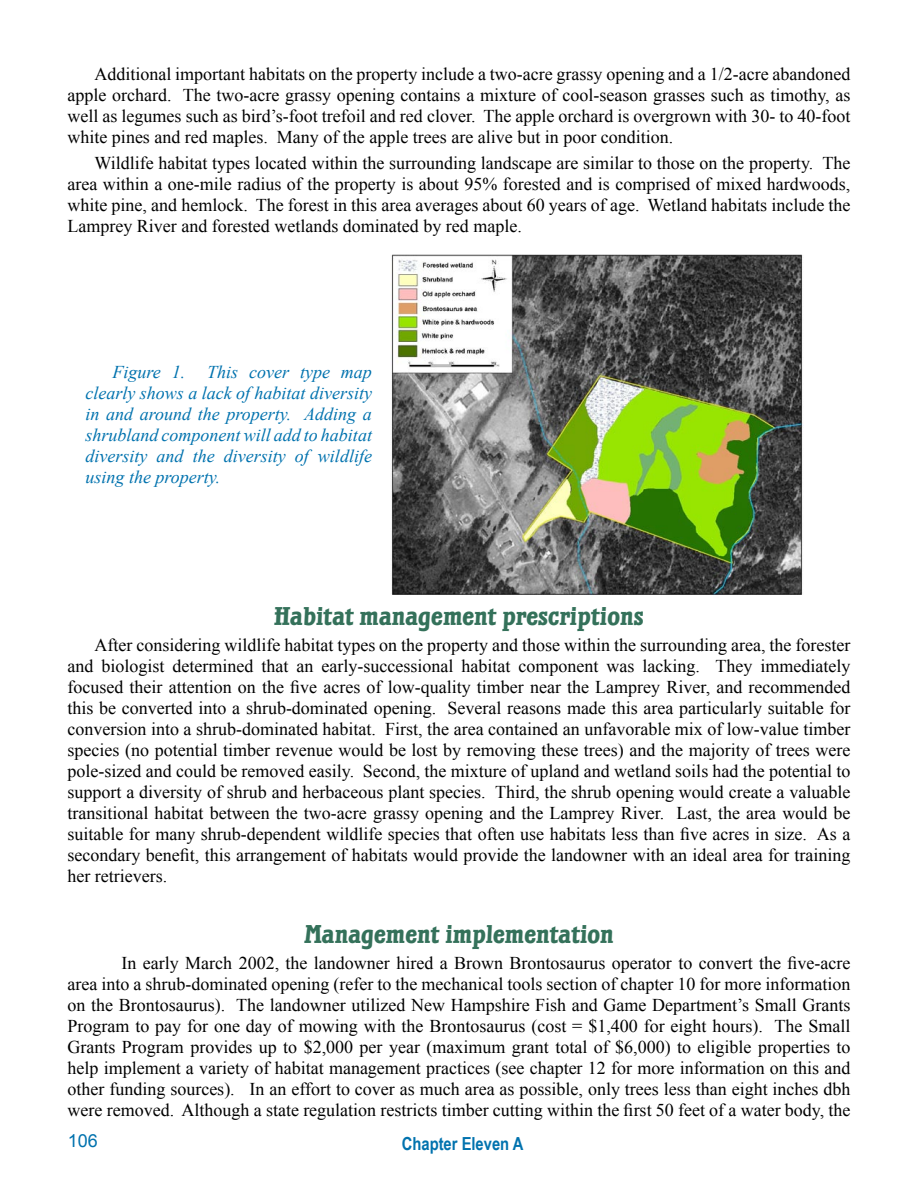
<style>
.page{position:relative;width:918px;height:1188px;background:#fff}
.page>*{position:absolute;margin:0;border:0;box-sizing:border-box;transform-origin:0 0}
.t1{font:27px "Waterloo Bold Plain";color:#34715a}
.t2{font:18px/21px "Times New Roman";color:#000;text-align:justify}
.t3{font:italic 18px/21px "Times New Roman";color:#0072ae;text-align:justify}
.t4{font:700 18px "Arial Narrow";color:#0072ae}
.t5{font:18px "Arial";color:#0072ae}
</style>
<div class="page">
<img style="left:391px;top:254px;width:412px;height:341px">
<p class="t2" style="left:68px;top:63px;width:785px;text-indent:27px">Additional important habitats on the property include a two-acre grassy opening and a 1/2-acre abandoned apple orchard. The two-acre grassy opening contains a mixture of cool-season grasses such as timothy, as well as legumes such as bird’s-foot trefoil and red clover. The apple orchard is overgrown with 30- to 40-foot white pines and red maples. Many of the apple trees are alive but in poor condition.</p>
<p class="t2" style="left:68px;top:152px;width:785px;text-indent:27px">Wildlife habitat types located within the surrounding landscape are similar to those on the property. The area within a one-mile radius of the property is about 95% forested and is comprised of mixed hardwoods, white pine, and hemlock. The forest in this area averages about 60 years of age. Wetland habitats include the Lamprey River and forested wetlands dominated by red maple.</p>
<p class="t3" style="left:86px;top:362px;width:288px;text-indent:27px">Figure 1. This cover type map clearly shows a lack of habitat diversity in and around the property. Adding a shrubland component will add to habitat diversity and the diversity of wildlife using the property.</p>
<p class="t1" style="left:274px;top:600px;width:371px">Habitat management prescriptions</p>
<p class="t2" style="left:68px;top:634px;width:785px;text-indent:27px">After considering wildlife habitat types on the property and those within the surrounding area, the forester and biologist determined that an early-successional habitat component was lacking. They immediately focused their attention on the five acres of low-quality timber near the Lamprey River, and recommended this be converted into a shrub-dominated opening. Several reasons made this area particularly suitable for conversion into a shrub-dominated habitat. First, the area contained an unfavorable mix of low-value timber species (no potential timber revenue would be lost by removing these trees) and the majority of trees were pole-sized and could be removed easily. Second, the mixture of upland and wetland soils had the potential to support a diversity of shrub and herbaceous plant species. Third, the shrub opening would create a valuable transitional habitat between the two-acre grassy opening and the Lamprey River. Last, the area would be suitable for many shrub-dependent wildlife species that often use habitats less than five acres in size. As a secondary benefit, this arrangement of habitats would provide the landowner with an ideal area for training her retrievers.</p>
<p class="t1" style="left:304px;top:918px;width:311px">Management implementation</p>
<p class="t2" style="left:68px;top:952px;width:785px;text-indent:54px">In early March 2002, the landowner hired a Brown Brontosaurus operator to convert the five-acre area into a shrub-dominated opening (refer to the mechanical tools section of chapter 10 for more information on the Brontosaurus). The landowner utilized New Hampshire Fish and Game Department’s Small Grants Program to pay for one day of mowing with the Brontosaurus (cost = $1,400 for eight hours). The Small Grants Program provides up to $2,000 per year (maximum grant total of $6,000) to eligible properties to help implement a variety of habitat management practices (see chapter 12 for more information on this and other funding sources). In an effort to cover as much area as possible, only trees less than eight inches dbh were removed. Although a state regulation restricts timber cutting within the first 50 feet of a water body, the</p>
<p class="t5" style="left:68px;top:1130px;width:32px">106</p>
<p class="t4" style="left:402px;top:1134px;width:123px">Chapter Eleven A</p>
</div>
